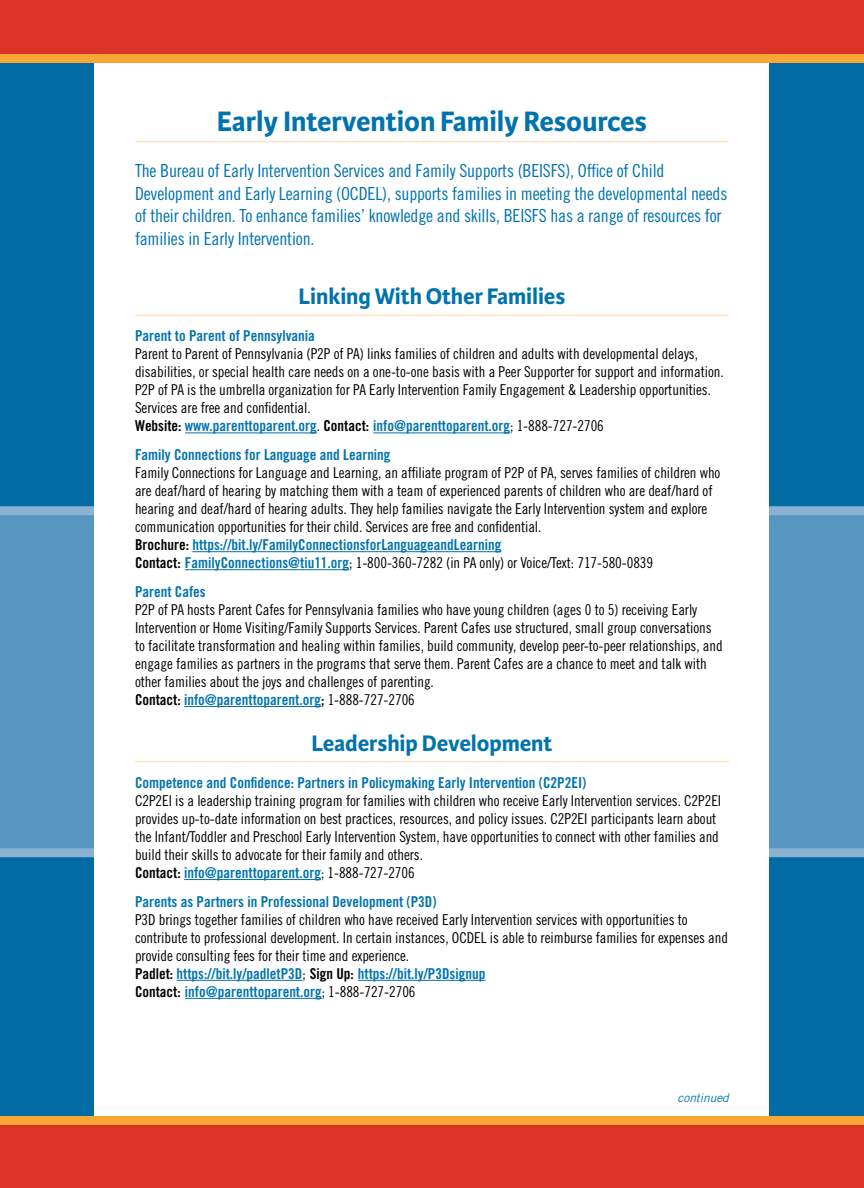
<style>
.page{position:relative;width:864px;height:1188px;background:#fff}
.page>*{position:absolute;margin:0;border:0;box-sizing:border-box;transform-origin:0 0}
.main_section_head{font:700 30px "Karmina Sans";letter-spacing:-.005em;color:#0073ae}
.main_section_subhead{font:700 24px "Karmina Sans";letter-spacing:-.005em;color:#0073ae}
.body_intro{font:18px/22.5px "Trade Gothic LT Std Cn 18";letter-spacing:-.01em;color:#0073ae}
.bodycopy{font:15px/18px "Trade Gothic LT Std Cn 18";letter-spacing:-.005em;color:#000}
.t1{font:italic 12px "Trade Gothic LT Std";letter-spacing:-.005em;color:#0073ae}
.s1{font-family:"Trade Gothic LT Std Bd Cn 20";color:#0073ae}
.s2{font-family:"Trade Gothic LT Std Bd Cn 20"}
</style>
<div class="page">
<div style="left:0;top:27px;width:94px;height:1134px;background:#006ca3"></div>
<div style="left:770px;top:27px;width:94px;height:1134px;background:#006ca3"></div>
<div style="left:0;top:506px;width:864px;height:351px;background:#5696c1"></div>
<div style="left:94px;top:26px;width:676px;height:1108px;background:#fff"></div>
<div style="left:0;top:0;width:864px;height:57px;background:#db3328"></div>
<div style="left:0;top:54px;width:864px;height:9px;background:#faa634"></div>
<div style="left:0;top:1125px;width:864px;height:63px;background:#db3328"></div>
<div style="left:0;top:1116px;width:864px;height:9px;background:#faa634"></div>
<hr style="left:135px;top:141px;width:594px;height:1px;background:#ffd8a9">
<hr style="left:135px;top:315px;width:594px;height:1px;background:#ffd8a9">
<hr style="left:185px;top:433px;width:132px;height:1px;background:#0073ae">
<hr style="left:373px;top:433px;width:137px;height:1px;background:#0073ae">
<hr style="left:192px;top:551px;width:309px;height:1px;background:#0073ae">
<hr style="left:185px;top:569px;width:164px;height:1px;background:#0073ae">
<hr style="left:184px;top:706px;width:137px;height:1px;background:#0073ae">
<hr style="left:135px;top:761px;width:594px;height:1px;background:#ffd8a9">
<hr style="left:184px;top:879px;width:137px;height:1px;background:#0073ae">
<hr style="left:177px;top:980px;width:125px;height:1px;background:#0073ae">
<hr style="left:358px;top:980px;width:127px;height:1px;background:#0073ae">
<hr style="left:185px;top:998px;width:137px;height:1px;background:#0073ae">
<p class="main_section_head" style="left:217px;top:104px;width:432px">Early Intervention Family Resources</p>
<p class="body_intro" style="left:135px;top:160px;width:594px">The Bureau of Early Intervention Services and Family Supports (BEISFS), Office of Child Development and Early Learning (OCDEL), supports families in meeting the developmental needs of their children. To enhance families’ knowledge and skills, BEISFS has a range of resources for families in Early Intervention.</p>
<p class="main_section_subhead" style="left:299px;top:282px;width:268px">Linking With Other Families</p>
<p class="bodycopy" style="left:135px;top:327px;width:590px"><span class="s1">Parent to Parent of Pennsylvania<br></span>Parent to Parent of Pennsylvania (P2P of PA) links families of children and adults with developmental delays, disabilities, or special health care needs on a one-to-one basis with a Peer Supporter for support and information.<br>P2P of PA is the umbrella organization for PA Early Intervention Family Engagement &amp; Leadership opportunities.<br>Services are free and confidential.<br><span class="s2">Website:</span> <span class="s1">www.parenttoparent.org</span>. <span class="s2">Contact:</span> <span class="s1">info@parenttoparent.org</span>; 1-888-727-2706</p>
<p class="bodycopy" style="left:135px;top:446px;width:587px"><span class="s1">Family Connections for Language and Learning<br></span>Family Connections for Language and Learning, an affiliate program of P2P of PA, serves families of children who are deaf/hard of hearing by matching them with a team of experienced parents of children who are deaf/hard of hearing and deaf/hard of hearing adults. They help families navigate the Early Intervention system and explore communication opportunities for their child. Services are free and confidential.<br><span class="s2">Brochure:</span> <span class="s1">https://bit.ly/FamilyConnectionsforLanguageandLearning<br></span><span class="s2">Contact:</span> <span class="s1">FamilyConnections@tiu11.org</span>; 1-800-360-7282 (in PA only) or Voice/Text: 717-580-0839</p>
<p class="bodycopy" style="left:135px;top:582px;width:589px"><span class="s1">Parent Cafes<br></span>P2P of PA hosts Parent Cafes for Pennsylvania families who have young children (ages 0 to 5) receiving Early Intervention or Home Visiting/Family Supports Services. Parent Cafes use structured, small group conversations to facilitate transformation and healing within families, build community, develop peer-to-peer relationships, and engage families as partners in the programs that serve them. Parent Cafes are a chance to meet and talk with other families about the joys and challenges of parenting.<br><span class="s2">Contact:</span> <span class="s1">info@parenttoparent.org</span><span class="s2">;</span> 1-888-727-2706</p>
<p class="main_section_subhead" style="left:312px;top:729px;width:242px">Leadership Development</p>
<p class="bodycopy" style="left:135px;top:774px;width:588px"><span class="s1">Competence and Confidence: Partners in Policymaking Early Intervention (C2P2EI)<br></span>C2P2EI is a leadership training program for families with children who receive Early Intervention services. C2P2EI provides up-to-date information on best practices, resources, and policy issues. C2P2EI participants learn about the Infant/Toddler and Preschool Early Intervention System, have opportunities to connect with other families and build their skills to advocate for their family and others.<br><span class="s2">Contact:</span> <span class="s1">info@parenttoparent.org</span>; 1-888-727-2706</p>
<p class="bodycopy" style="left:135px;top:892px;width:595px"><span class="s1">Parents as Partners in Professional Development (P3D)<br></span>P3D brings together families of children who have received Early Intervention services with opportunities to contribute to professional development. In certain instances, OCDEL is able to reimburse families for expenses and provide consulting fees for their time and experience.<br><span class="s2">Padlet:</span> <span class="s1">https://bit.ly/padletP3D</span>; <span class="s2">Sign Up:</span> <span class="s1">https://bit.ly/P3Dsignup<br></span><span class="s2">Contact:</span> <span class="s1">info@parenttoparent.org</span>; 1-888-727-2706</p>
<p class="t1" style="left:677px;top:1091px;width:53px">continued</p>
</div>
